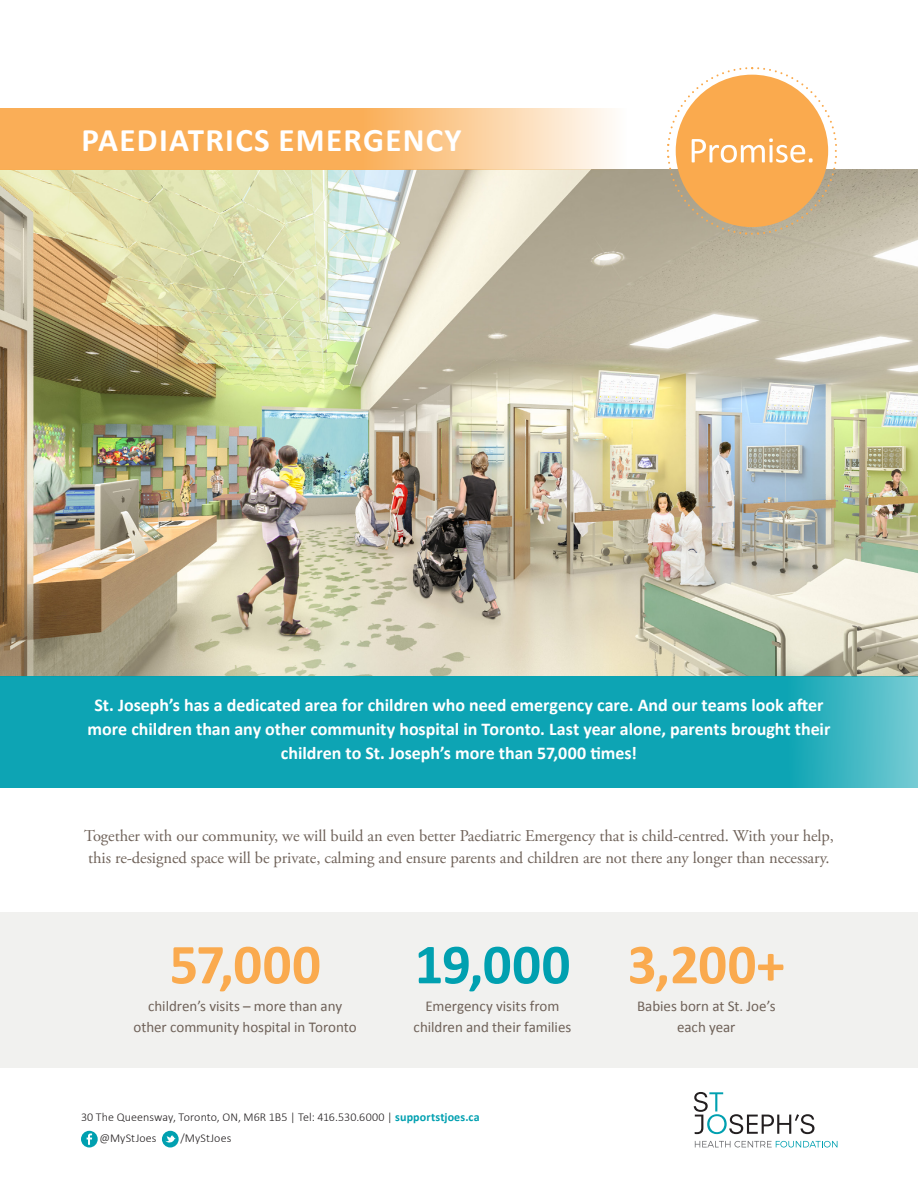
<style>
.page{position:relative;width:918px;height:1188px;background:#fff}
.page>*{position:absolute;margin:0;border:0;box-sizing:border-box;transform-origin:0 0}
.t1{font:700 57px "Calibri";letter-spacing:.01em;color:#faaa4e}
.t2{font:700 57px "Calibri";color:#00a0b0}
.t3{font:700 33px "Calibri";letter-spacing:.04em;color:#fff}
.t4{font:700 18px/24px "Calibri";color:#fff;text-align:center}
.t5{font:16.5px/22.5px "Adobe Garamond Pro";letter-spacing:-.005em;color:#6f6259}
.t6{font:15px/21px "Calibri";letter-spacing:-.005em;color:#6f6259;text-align:center}
.t7{font:300 12px "Calibri";letter-spacing:.005em;color:#231f20}
.s1{font-weight:700;color:#00a0b0}
</style>
<div class="page">
<img style="left:0;top:169px;width:918px;height:507px">
<div style="left:0;top:912px;width:918px;height:155px;background:#f1f1ef"></div>
<svg style="left:0;top:676px;width:918px;height:111px;background:#14a6b6"></svg>
<svg style="left:0;top:108px;width:613px;height:61px;background:#fabd77"></svg>
<svg style="left:667px;top:67px;width:170px;height:168px"></svg>
<svg style="left:694px;top:1092px;width:121px;height:42px"></svg>
<svg style="left:695px;top:1141px;width:142px;height:7px"></svg>
<div style="left:81px;top:1131px;width:17px;height:16px;background:#00a0b0;border-radius:50%"></div>
<svg style="left:87px;top:1133px;width:5px;height:12px"></svg>
<div style="left:162px;top:1131px;width:17px;height:16px;background:#00a0b0;border-radius:50%"></div>
<svg style="left:165px;top:1135px;width:11px;height:8px"></svg>
<p class="t3" style="left:82px;top:119px;width:382px">PAEDIATRICS EMERGENCY</p>
<p class="t4" style="left:88px;top:693px;width:744px">St. Joseph’s has a dedicated area for children who need emergency care. And our teams look after more children than any other community hospital in Toronto. Last year alone, parents brought their children to St. Joseph’s more than 57,000 times!</p>
<p class="t5" style="left:84px;top:825px;width:751px">Together with our community, we will build an even better Paediatric Emergency that is child-centred. With your help, this re-designed space will be private, calming and ensure parents and children are not there any longer than necessary.</p>
<p class="t1" style="left:169px;top:928px;width:153px">57,000</p>
<p class="t6" style="left:134px;top:996px;width:225px">children’s visits – more than any other community hospital in Toronto</p>
<p class="t2" style="left:415px;top:928px;width:157px">19,000</p>
<p class="t6" style="left:414px;top:996px;width:159px">Emergency visits from children and their families</p>
<p class="t7" style="left:81px;top:1110px;width:400px">30 The Queensway, Toronto, ON, M6R 1B5 | Tel: 416.530.6000 | <span class="s1">supportstjoes.ca</span></p>
<p class="t7" style="left:100px;top:1131px;width:59px">@MyStJoes</p>
<p class="t7" style="left:180px;top:1131px;width:52px">/MyStJoes</p>
<p class="t1" style="left:628px;top:928px;width:159px">3,200+</p>
<p class="t6" style="left:637px;top:996px;width:140px">Babies born at St. Joe’s each year</p>
</div>
